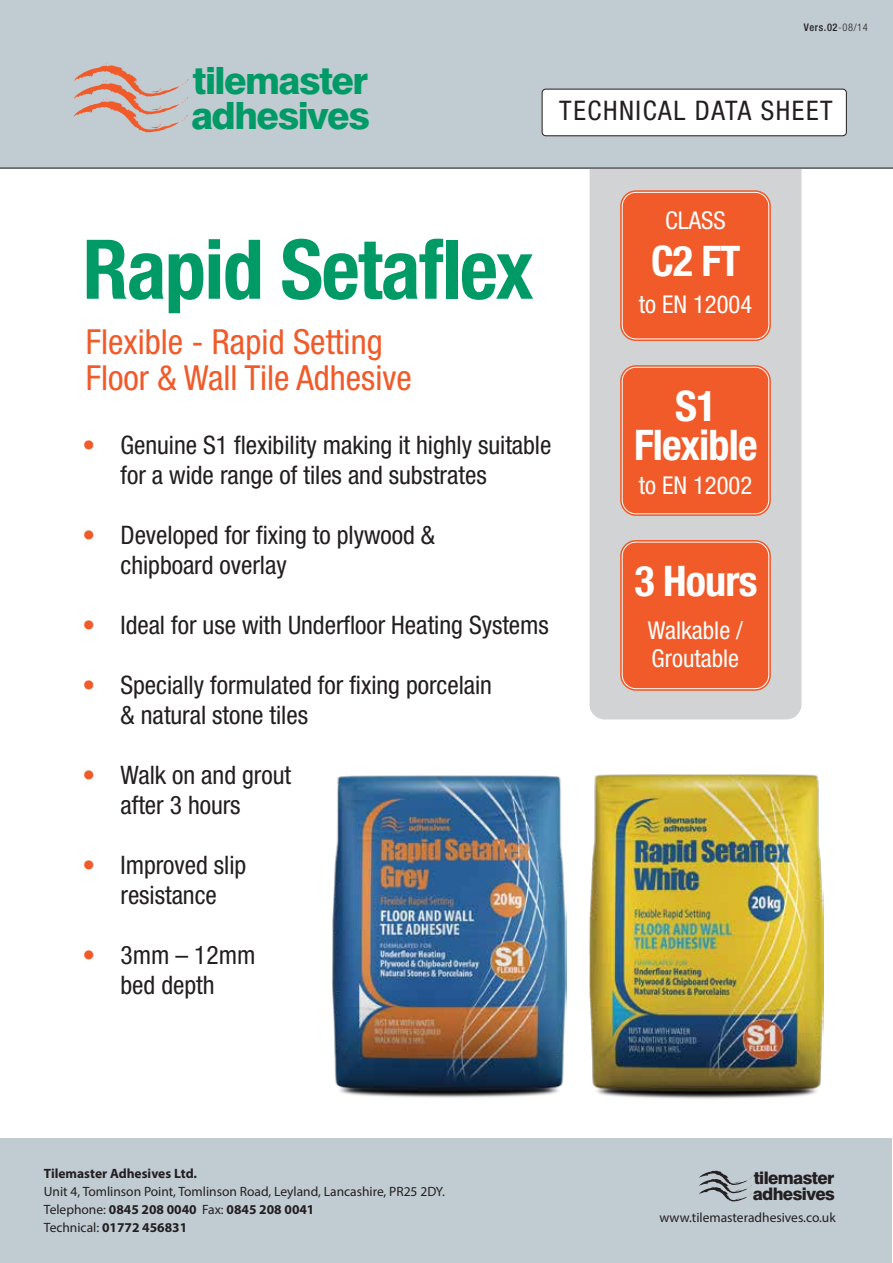
<style>
.page{position:relative;width:893px;height:1263px;background:#fff}
.page>*{position:absolute;margin:0;border:0;box-sizing:border-box;transform-origin:0 0}
.t1{font:700 condensed 82.5px "Helvetica Neue";letter-spacing:-.02em;color:#009a66}
.t2{font:700 condensed 42.3px/39px "Helvetica Neue";letter-spacing:-.02em;color:#fff;text-align:center}
.t3{font:800 37.65px/34.5px "Swiss 721 BT";letter-spacing:-.04em;color:#009a66}
.t4{font:condensed 34.65px/36.5px "Helvetica Neue";color:#f15a29}
.t5{font:condensed 27px "Helvetica Neue";letter-spacing:.06em;color:#231f20}
.t6{font:condensed 25.5px/30px "Helvetica Neue";color:#231f20}
.t7{font:condensed 24.6px/27.6px "Helvetica Neue";color:#fff}
.t8{font:800 17.25px/15.9px "Swiss 721 BT";letter-spacing:-.04em;color:#231f20}
.t9{font:13.5px/18px "Myriad Pro";color:#231f20}
.t10{font:700 13.5px "Myriad Pro";color:#231f20}
.t11{font:500 condensed 10.5px "Helvetica Neue";letter-spacing:.06em;color:#231f20}
.s1{font-weight:300}
.s2{color:#f15a29}
.s3{font-weight:700}
</style>
<div class="page">
<div style="left:0;top:0;width:893px;height:168px;background:#c1cbd2"></div>
<div style="left:590px;top:169px;width:211px;height:550px;background:#d1d3d4"></div>
<div style="left:0;top:1138px;width:892px;height:125px;background:#c1cbd2"></div>
<svg style="left:699px;top:1169px;width:53px;height:32px"></svg>
<div style="left:620px;top:540px;width:151px;height:151px;border:4px solid #f15a29;border-radius:14px"></div>
<div style="left:622px;top:542px;width:147px;height:147px;background:#f15a29;border-radius:14px"></div>
<div style="left:622px;top:542px;width:147px;height:147px;border:1px solid #fff;border-radius:14px"></div>
<div style="left:620px;top:365px;width:151px;height:151px;border:4px solid #f15a29;border-radius:14px"></div>
<div style="left:622px;top:367px;width:147px;height:147px;background:#f15a29;border-radius:14px"></div>
<div style="left:622px;top:367px;width:147px;height:147px;border:1px solid #fff;border-radius:14px"></div>
<div style="left:620px;top:190px;width:151px;height:151px;border:4px solid #f15a29;border-radius:14px"></div>
<div style="left:622px;top:192px;width:147px;height:147px;background:#f15a29;border-radius:14px"></div>
<div style="left:622px;top:192px;width:147px;height:147px;border:1px solid #fff;border-radius:14px"></div>
<div style="left:542px;top:89px;width:304px;height:47px;background:#fff;border-radius:4px"></div>
<div style="left:542px;top:89px;width:305px;height:47px;border:1px solid #231f20;border-radius:4px"></div>
<hr style="left:0;top:168px;width:893px;height:1px;background:#231f20">
<img style="left:332px;top:775px;width:235px;height:323px">
<img style="left:589px;top:774px;width:234px;height:325px">
<svg style="left:74px;top:62px;width:115px;height:71px"></svg>
<h3 class="t3" style="left:191px;top:63px;width:180px">tilemaster adhesives</h3>
<p class="t11" style="left:804px;top:21px;width:65px">Vers.02<span class="s1">-08/14</span></p>
<p class="t5" style="left:559px;top:94px;width:275px">TECHNICAL DATA SHEET</p>
<h1 class="t1" style="left:83px;top:219px;width:453px">Rapid Setaflex</h1>
<h3 class="t4" style="left:86px;top:323px;width:327px">Flexible - Rapid Setting<br>Floor &amp; Wall Tile Adhesive</h3>
<p class="t6" style="left:121px;top:430px;width:432px;text-indent:-38px"><span class="s2">•</span> Genuine S1 flexibility making it highly suitable for a wide range of tiles and substrates</p>
<p class="t6" style="left:121px;top:520px;width:316px;text-indent:-38px"><span class="s2">•</span> Developed for fixing to plywood &amp; chipboard overlay</p>
<p class="t6" style="left:83px;top:610px;width:468px"><span class="s2">•</span> Ideal for use with Underfloor Heating Systems</p>
<p class="t6" style="left:121px;top:670px;width:373px;text-indent:-38px"><span class="s2">•</span> Specially formulated for fixing porcelain &amp; natural stone tiles</p>
<p class="t6" style="left:83px;top:760px;width:210px;text-align:center"><span class="s2">•</span> Walk on and grout after 3 hours</p>
<p class="t6" style="left:83px;top:850px;width:165px;text-align:center"><span class="s2">•</span> Improved slip resistance</p>
<p class="t6" style="left:83px;top:940px;width:174px;text-align:center"><span class="s2">•</span> 3mm – 12mm bed depth</p>
<p class="t7" style="left:665px;top:207px;width:62px">CLASS</p>
<h2 class="t2" style="left:651px;top:241px;width:91px">C2 FT</h2>
<p class="t7" style="left:639px;top:291px;width:115px">to EN 12004</p>
<h2 class="t2" style="left:634px;top:386px;width:125px">S1<br>Flexible</h2>
<p class="t7" style="left:639px;top:471px;width:115px">to EN 12002</p>
<h2 class="t2" style="left:634px;top:561px;width:125px">3 Hours</h2>
<p class="t7" style="left:648px;top:617px;width:97px">Walkable /<br>Groutable</p>
<p class="t10" style="left:44px;top:1164px;width:155px">Tilemaster Adhesives Ltd.</p>
<p class="t9" style="left:44px;top:1182px;width:402px">Unit 4, Tomlinson Point, Tomlinson Road, Leyland, Lancashire, PR25 2DY.<br>Telephone: <span class="s3">0845 208 0040</span> Fax: <span class="s3">0845 208 0041<br></span>Technical: <span class="s3">01772 456831</span></p>
<p class="t8" style="left:753px;top:1170px;width:84px">tilemaster adhesives</p>
<p class="t9" style="left:659px;top:1208px;width:178px">www.tilemasteradhesives.co.uk</p>
</div>
